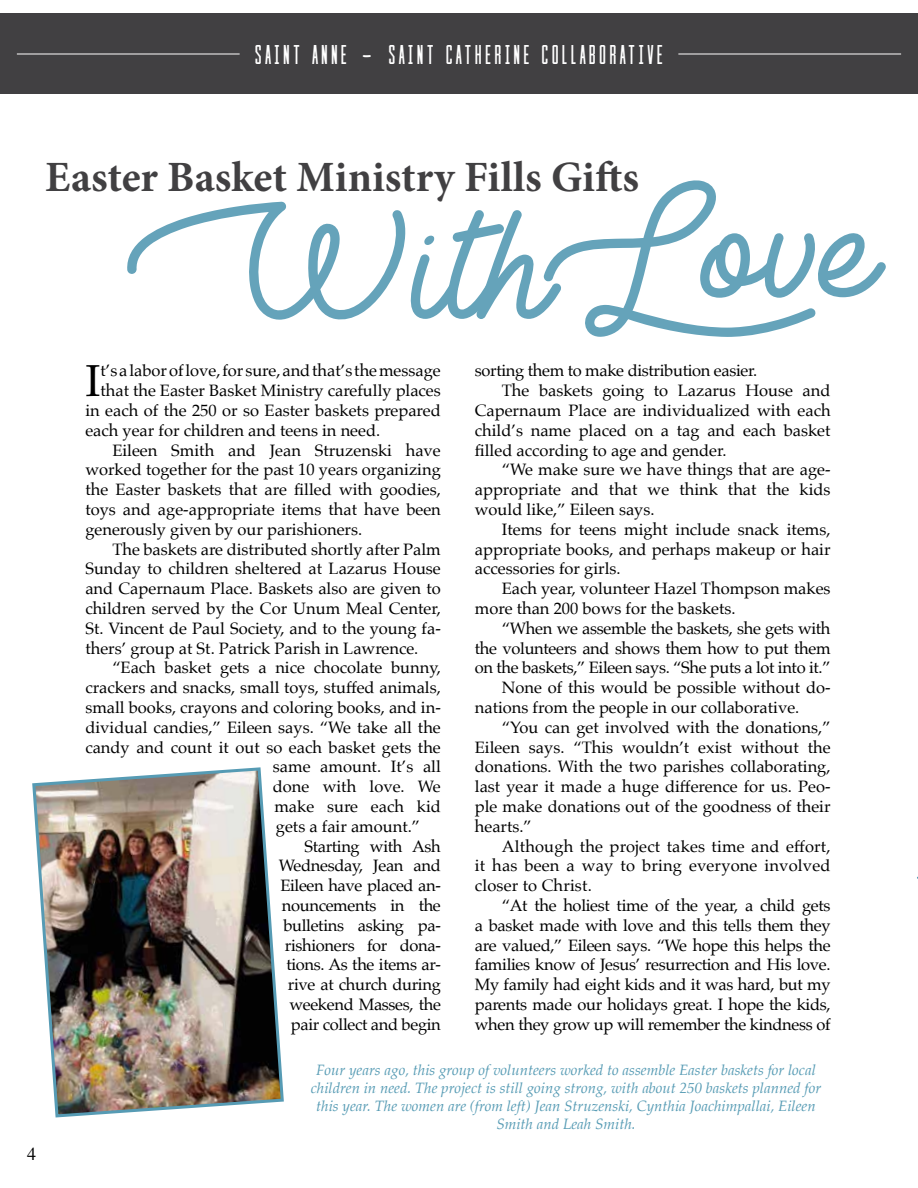
<style>
.page{position:relative;width:918px;height:1188px;background:#fff}
.page>*{position:absolute;margin:0;border:0;box-sizing:border-box;transform-origin:0 0}
.t1{font:155.55px "Lieto Me";color:#65a3ba}
.t2{font:44.85px "Palatino";color:#000}
.t3{font:700 43.2px "Minion Pro";color:#414042}
.t4{font:condensed 27px "Cast Iron";letter-spacing:.12em;color:#fff}
.t5{font:18px "Times";color:#000}
.t6{font:16.5px "Palatino";color:#000}
.t7{font:16.5px "Palatino";letter-spacing:-.02em;color:#000}
.t8{font:italic 15px/18px "Palatino";color:#569bb4;text-align:center}
.s1{font-family:"Lieto Me";font-stretch:normal;font-size:33px}
</style>
<div class="page">
<div style="left:0;top:14px;width:918px;height:80px;background:#414042"></div>
<hr style="left:17px;top:54px;width:223px;height:1px;background:#fff">
<hr style="left:678px;top:54px;width:223px;height:1px;background:#fff">
<img style="left:32px;top:767px;width:252px;height:351px">
<h3 class="t4" style="left:255px;top:38px;width:410px">SAINT ANNE <span class="s1">-</span> SAINT CATHERINE COLLABORATIVE</h3>
<h3 class="t3" style="left:45px;top:147px;width:596px">Easter Basket Ministry Fills Gifts</h3>
<h1 class="t1" style="left:127px;top:163px;width:752px">WithLove</h1>
<p class="t5" style="left:27px;top:1137px;width:10px">4</p>
<h2 class="t2" style="left:85px;top:344px;width:17px">I</h2>
<p class="t6" style="left:100px;top:357px;width:342px">t’s a labor of love, for sure, and that’s the message</p>
<p class="t7" style="left:475px;top:357px;width:284px">sorting them to make distribution easier.</p>
<p class="t6" style="left:502px;top:377px;width:330px">The baskets going to Lazarus House and</p>
<p class="t6" style="left:475px;top:397px;width:357px">Capernaum Place are individualized with each</p>
<p class="t6" style="left:475px;top:417px;width:357px">child’s name placed on a tag and each basket</p>
<p class="t6" style="left:475px;top:436px;width:253px">filled according to age and gender.</p>
<p class="t6" style="left:502px;top:456px;width:330px">“We make sure we have things that are age-</p>
<p class="t6" style="left:475px;top:476px;width:357px">appropriate and that we think that the kids</p>
<p class="t6" style="left:475px;top:496px;width:181px">would like,” Eileen says.</p>
<p class="t6" style="left:502px;top:516px;width:330px">Items for teens might include snack items,</p>
<p class="t6" style="left:475px;top:535px;width:357px">appropriate books, and perhaps makeup or hair</p>
<p class="t6" style="left:475px;top:555px;width:147px">accessories for girls.</p>
<p class="t6" style="left:502px;top:575px;width:330px">Each year, volunteer Hazel Thompson makes</p>
<p class="t6" style="left:475px;top:595px;width:262px">more than 200 bows for the baskets.</p>
<p class="t7" style="left:502px;top:615px;width:330px">“When we assemble the baskets, she gets with</p>
<p class="t7" style="left:475px;top:634px;width:357px">the volunteers and shows them how to put them</p>
<p class="t7" style="left:475px;top:654px;width:357px">on the baskets,” Eileen says. “She puts a lot into it.”</p>
<p class="t6" style="left:502px;top:674px;width:330px">None of this would be possible without do-</p>
<p class="t6" style="left:475px;top:694px;width:326px">nations from the people in our collaborative.</p>
<p class="t6" style="left:502px;top:714px;width:330px">“You can get involved with the donations,”</p>
<p class="t6" style="left:475px;top:733px;width:357px">Eileen says. “This wouldn’t exist without the</p>
<p class="t6" style="left:475px;top:753px;width:357px">donations. With the two parishes collaborating,</p>
<p class="t6" style="left:475px;top:773px;width:357px">last year it made a huge difference for us. Peo-</p>
<p class="t6" style="left:475px;top:793px;width:357px">ple make donations out of the goodness of their</p>
<p class="t6" style="left:475px;top:813px;width:59px">hearts.”</p>
<p class="t6" style="left:502px;top:832px;width:330px">Although the project takes time and effort,</p>
<p class="t6" style="left:475px;top:852px;width:357px">it has been a way to bring everyone involved</p>
<p class="t6" style="left:475px;top:872px;width:118px">closer to Christ.</p>
<p class="t7" style="left:502px;top:892px;width:330px">“At the holiest time of the year, a child gets</p>
<p class="t7" style="left:475px;top:912px;width:357px">a basket made with love and this tells them they</p>
<p class="t7" style="left:475px;top:931px;width:357px">are valued,” Eileen says. “We hope this helps the</p>
<p class="t7" style="left:475px;top:951px;width:357px">families know of Jesus’ resurrection and His love.</p>
<p class="t7" style="left:475px;top:971px;width:357px">My family had eight kids and it was hard, but my</p>
<p class="t7" style="left:475px;top:991px;width:357px">parents made our holidays great. I hope the kids,</p>
<p class="t7" style="left:475px;top:1011px;width:357px">when they grow up will remember the kindness of</p>
<p class="t8" style="left:311px;top:1061px;width:512px">Four years ago, this group of volunteers worked to assemble Easter baskets for local children in need. The project is still going strong, with about 250 baskets planned for this year. The women are (from left) Jean Struzenski, Cynthia Joachimpallai, Eileen Smith and Leah Smith.</p>
<p class="t6" style="left:100px;top:377px;width:342px">that the Easter Basket Ministry carefully places</p>
<p class="t6" style="left:85px;top:397px;width:357px">in each of the 250 or so Easter baskets prepared</p>
<p class="t6" style="left:85px;top:417px;width:296px">each year for children and teens in need.</p>
<p class="t6" style="left:112px;top:436px;width:330px">Eileen Smith and Jean Struzenski have</p>
<p class="t6" style="left:85px;top:456px;width:357px">worked together for the past 10 years organizing</p>
<p class="t6" style="left:85px;top:476px;width:357px">the Easter baskets that are filled with goodies,</p>
<p class="t6" style="left:85px;top:496px;width:357px">toys and age-appropriate items that have been</p>
<p class="t6" style="left:85px;top:516px;width:278px">generously given by our parishioners.</p>
<p class="t6" style="left:112px;top:535px;width:330px">The baskets are distributed shortly after Palm</p>
<p class="t6" style="left:85px;top:555px;width:357px">Sunday to children sheltered at Lazarus House</p>
<p class="t6" style="left:85px;top:575px;width:357px">and Capernaum Place. Baskets also are given to</p>
<p class="t6" style="left:85px;top:595px;width:357px">children served by the Cor Unum Meal Center,</p>
<p class="t6" style="left:85px;top:615px;width:357px">St. Vincent de Paul Society, and to the young fa-</p>
<p class="t6" style="left:85px;top:634px;width:335px">thers’ group at St. Patrick Parish in Lawrence.</p>
<p class="t6" style="left:112px;top:654px;width:330px">“Each basket gets a nice chocolate bunny,</p>
<p class="t6" style="left:85px;top:674px;width:357px">crackers and snacks, small toys, stuffed animals,</p>
<p class="t6" style="left:85px;top:694px;width:357px">small books, crayons and coloring books, and in-</p>
<p class="t6" style="left:85px;top:714px;width:357px">dividual candies,” Eileen says. “We take all the</p>
<p class="t6" style="left:85px;top:733px;width:357px">candy and count it out so each basket gets the</p>
<p class="t6" style="left:273px;top:753px;width:170px">same amount. It’s all</p>
<p class="t6" style="left:273px;top:773px;width:169px">done with love. We</p>
<p class="t6" style="left:274px;top:793px;width:168px">make sure each kid</p>
<p class="t6" style="left:276px;top:813px;width:146px">gets a fair amount.”</p>
<p class="t7" style="left:304px;top:832px;width:138px">Starting with Ash</p>
<p class="t7" style="left:279px;top:852px;width:164px">Wednesday, Jean and</p>
<p class="t7" style="left:280px;top:872px;width:162px">Eileen have placed an-</p>
<p class="t7" style="left:282px;top:892px;width:161px">nouncements in the</p>
<p class="t7" style="left:283px;top:912px;width:159px">bulletins asking pa-</p>
<p class="t7" style="left:285px;top:931px;width:158px">rishioners for dona-</p>
<p class="t7" style="left:286px;top:951px;width:156px">tions. As the items ar-</p>
<p class="t7" style="left:288px;top:971px;width:155px">rive at church during</p>
<p class="t7" style="left:289px;top:991px;width:153px">weekend Masses, the</p>
<p class="t7" style="left:291px;top:1011px;width:152px">pair collect and begin</p>
</div>
